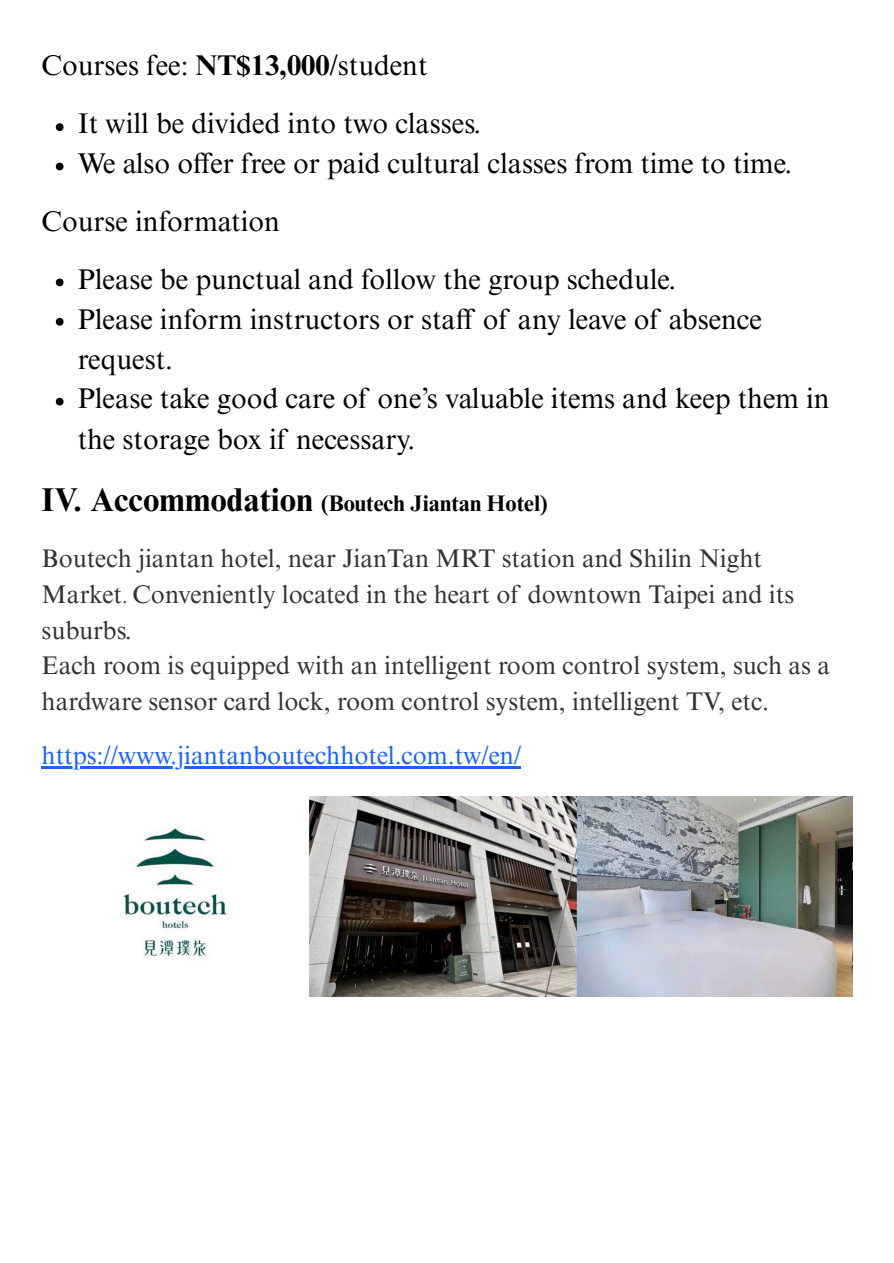
<style>
.page{position:relative;width:894px;height:1263px;background:#fff}
.page>*{position:absolute;margin:0;border:0;box-sizing:border-box;transform-origin:0 0}
.t1{font:28.5px/40.5px "Times NRMT Pro";color:#000}
.t2{font:25.5px/35.7px "Times NRMT Pro";color:#333}
.t3{font:25.5px "Times NRMT Pro";color:#1a62ff}
.t4{font:700 22.5px "Times NRMT Pro";color:#000}
.s1{font-weight:700}
.s2{font-size:33px}
.s3{font-size:20.25px}
</style>
<div class="page">
<hr style="left:42px;top:766px;width:479px;height:2px;background:#1a62ff">
<svg style="left:56px;top:123px;width:7px;height:8px"></svg>
<svg style="left:56px;top:163px;width:7px;height:7px"></svg>
<svg style="left:56px;top:279px;width:7px;height:7px"></svg>
<svg style="left:56px;top:318px;width:7px;height:8px"></svg>
<svg style="left:56px;top:398px;width:7px;height:7px"></svg>
<img style="left:123px;top:796px;width:729px;height:201px">
<h3 class="t1" style="left:42px;top:49px;width:387px">Courses fee: <span class="s1">NT$13,000</span>/student</h3>
<p class="t1" style="left:78px;top:106px;width:405px">It will be divided into two classes.</p>
<p class="t1" style="left:78px;top:147px;width:716px">We also offer free or paid cultural classes from time to time.</p>
<h3 class="t1" style="left:42px;top:204px;width:240px">Course information</h3>
<p class="t1" style="left:78px;top:263px;width:600px">Please be punctual and follow the group schedule.</p>
<p class="t1" style="left:78px;top:302px;width:685px">Please inform instructors or staff of any leave of absence request.</p>
<p class="t1" style="left:78px;top:382px;width:753px">Please take good care of one’s valuable items and keep them in the storage box if necessary.</p>
<h1 class="t4" style="left:42px;top:495px;width:507px"><span class="s2">IV. Accommodation</span> (Boutech Jiantan Hotel)</h1>
<p class="t2" style="left:42px;top:544px;width:789px">Boutech jiantan hotel, near JianTan MRT station and Shilin Night Market<span class="s3">.</span> Conveniently located in the heart of downtown Taipei and its suburbs.<br>Each room is equipped with an intelligent room control system, such as a hardware sensor card lock, room control system, intelligent TV, etc.</p>
<p class="t3" style="left:42px;top:746px;width:481px">https://www.jiantanboutechhotel.com.tw/en/</p>
</div>
